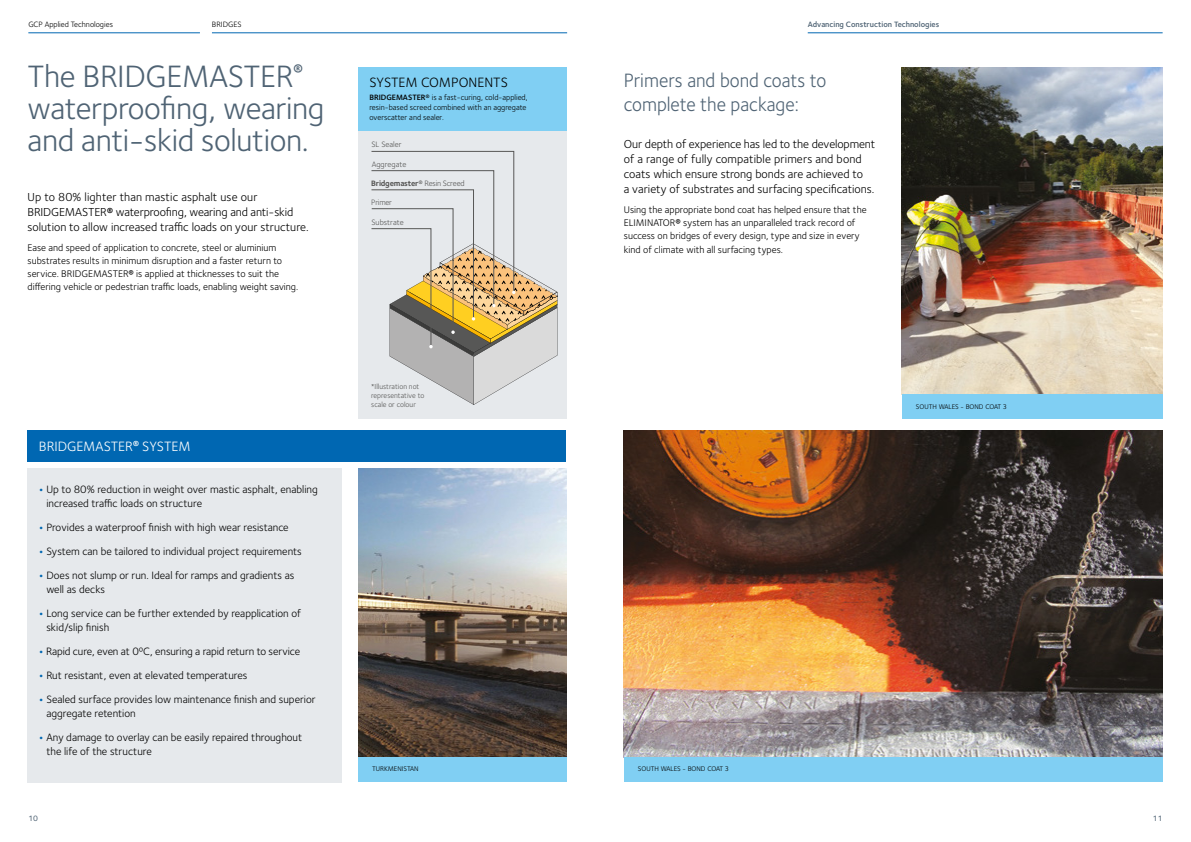
<style>
.page{position:relative;width:1191px;height:842px;background:#fff}
.page>*{position:absolute;margin:0;border:0;box-sizing:border-box;transform-origin:0 0}
.t1{font:32px/32px "Foundry Sterling";letter-spacing:-.01em;color:#4f6374}
.t2{font:20px/24px "Foundry Sterling";color:#4f6374;scale:.94 1}
.t3{font:14px "Foundry Sterling";color:#fff}
.t4{font:14px "Foundry Sterling";color:#000}
.t5{font:12px/15px "Foundry Sterling";color:#000}
.t6{font:11px/14px "Foundry Sterling";color:#000}
.t7{font:10px/13px "Foundry Sterling";color:#000}
.t8{font:8.1px "Foundry Sterling";color:#575756}
.t9{font:700 8.1px "Foundry Sterling";letter-spacing:-.025em;color:#575756}
.t10{font:8px/10px "Foundry Sterling";color:#000}
.t11{font:600 8px "Foundry Sterling";color:#4f6374}
.t12{font:500 8px "Foundry Sterling";color:#4f6374}
.t13{font:7.5px/9px "Foundry Sterling";color:#575756}
.t14{font:7px "Foundry Sterling";color:#000}
.s1{font-weight:800}
.s2{font-weight:600}
.s3{font-weight:400}
.s4{font-weight:800;font-size:12px}
.s5{font-weight:700;color:#0067b2}
</style>
<div class="page">
<img style="left:624px;top:430px;width:538px;height:327px">
<img style="left:902px;top:67px;width:260px;height:327px">
<div style="left:902px;top:394px;width:260px;height:25px;background:#80cff3"></div>
<div style="left:624px;top:757px;width:538px;height:24px;background:#80cff3"></div>
<img style="left:358px;top:469px;width:208px;height:288px">
<div style="left:358px;top:757px;width:208px;height:24px;background:#80cff3"></div>
<div style="left:358px;top:131px;width:208px;height:288px;background:#e6e9ec"></div>
<svg style="left:371px;top:151px;width:186px;height:254px"></svg>
<div style="left:358px;top:67px;width:208px;height:64px;background:#80cff3"></div>
<div style="left:28px;top:430px;width:538px;height:31px;background:#0067b2"></div>
<div style="left:28px;top:469px;width:314px;height:314px;background:#e6e9ec"></div>
<hr style="left:807px;top:32px;width:355px;height:1px;background:#0067b2">
<hr style="left:212px;top:32px;width:355px;height:1px;background:#0067b2">
<hr style="left:28px;top:32px;width:172px;height:1px;background:#0067b2">
<p class="t10" style="left:28px;top:19px;width:86px">GCP Applied Technologies</p>
<p class="t10" style="left:212px;top:19px;width:31px">BRIDGES</p>
<p class="t11" style="left:807px;top:19px;width:133px">Advancing Construction Technologies</p>
<h1 class="t1" style="left:28px;top:60px;width:298px">The BRIDGEMASTER<sup>® </sup>waterproofing, wearing and anti-skid solution.</h1>
<h2 class="t2" style="left:624px;top:69px;width:217px">Primers and bond coats to complete the package:</h2>
<p class="t5" style="left:624px;top:137px;width:253px">Our depth of experience has led to the development of a range of fully compatible primers and bond coats which ensure strong bonds are achieved to<br>a variety of substrates and surfacing specifications.</p>
<p class="t7" style="left:624px;top:203px;width:244px">Using the appropriate bond coat has helped ensure that the<br>ELIMINATOR<span class="s1">®</span> system has an unparalleled track record of success on bridges of every design, type and size in every</p>
<p class="t7" style="left:624px;top:243px;width:161px">kind of climate with all surfacing types.</p>
<p class="t4" style="left:369px;top:74px;width:140px">SYSTEM COMPONENTS</p>
<p class="t10" style="left:369px;top:92px;width:160px"><span class="s2">BRIDGEMASTER®</span> is a fast-curing, cold-applied, resin-based screed combined with an aggregate overscatter and sealer.</p>
<p class="t8" style="left:371px;top:140px;width:32px">SL Sealer</p>
<p class="t8" style="left:372px;top:159px;width:36px">Aggregate</p>
<p class="t9" style="left:371px;top:179px;width:95px">Bridgemaster® <span class="s3">Resin Screed</span></p>
<p class="t8" style="left:371px;top:198px;width:22px">Primer</p>
<p class="t8" style="left:371px;top:217px;width:34px">Substrate</p>
<p class="t5" style="left:28px;top:189px;width:283px">Up to 80% lighter than mastic asphalt use our<br>BRIDGEMASTER<span class="s1">®</span> waterproofing, wearing and anti-skid solution to allow increased traffic loads on your structure.</p>
<p class="t7" style="left:28px;top:241px;width:272px">Ease and speed of application to concrete, steel or aluminium substrates results in minimum disruption and a faster return to service. BRIDGEMASTER<span class="s1">®</span> is applied at thicknesses to suit the differing vehicle or pedestrian traffic loads, enabling weight saving.</p>
<p class="t3" style="left:39px;top:438px;width:153px">BRIDGEMASTER<span class="s4">®</span> SYSTEM</p>
<p class="t6" style="left:46px;top:483px;width:273px;text-indent:-8px"><span class="s5">•</span> Up to 80% reduction in weight over mastic asphalt, enabling increased traffic loads on structure</p>
<p class="t6" style="left:39px;top:521px;width:251px"><span class="s5">•</span> Provides a waterproof finish with high wear resistance</p>
<p class="t6" style="left:39px;top:544px;width:264px"><span class="s5">•</span> System can be tailored to individual project requirements</p>
<p class="t6" style="left:46px;top:568px;width:249px;text-indent:-8px"><span class="s5">•</span> Does not slump or run. Ideal for ramps and gradients as well as decks</p>
<p class="t6" style="left:46px;top:606px;width:256px;text-indent:-8px"><span class="s5">•</span> Long service can be further extended by reapplication of skid/slip finish</p>
<p class="t6" style="left:39px;top:644px;width:263px"><span class="s5">•</span> Rapid cure, even at 0ºC, ensuring a rapid return to service</p>
<p class="t6" style="left:39px;top:668px;width:210px"><span class="s5">•</span> Rut resistant, even at elevated temperatures</p>
<p class="t6" style="left:46px;top:692px;width:271px;text-indent:-8px"><span class="s5">•</span> Sealed surface provides low maintenance finish and superior aggregate retention</p>
<p class="t6" style="left:46px;top:730px;width:257px;text-indent:-8px"><span class="s5">•</span> Any damage to overlay can be easily repaired throughout the life of the structure</p>
<p class="t13" style="left:371px;top:382px;width:55px">*Illustration not representative to scale or colour</p>
<p class="t14" style="left:372px;top:765px;width:48px">TURKMENISTAN</p>
<p class="t14" style="left:638px;top:765px;width:93px">SOUTH WALES - BOND COAT 3</p>
<p class="t14" style="left:916px;top:402px;width:93px">SOUTH WALES - BOND COAT 3</p>
<p class="t12" style="left:28px;top:814px;width:11px">10</p>
<p class="t12" style="left:1152px;top:814px;width:11px">11</p>
</div>
